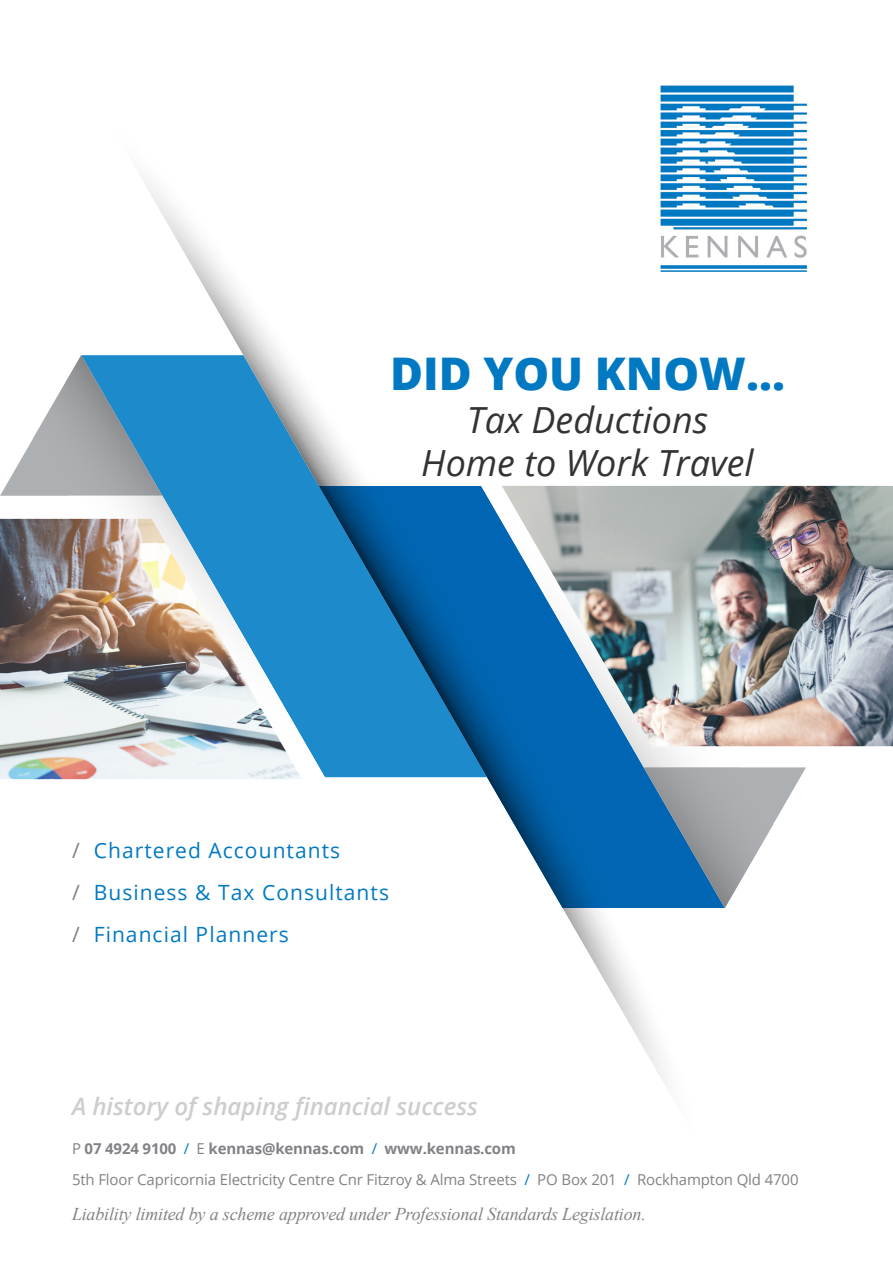
<style>
.page{position:relative;width:893px;height:1263px;background:#fff}
.page>*{position:absolute;margin:0;border:0;box-sizing:border-box;transform-origin:0 0}
.t1{font:800 45px "Open Sans";color:#0079c2}
.t2{font:italic 36px/43.2px "Open Sans";color:#323332;text-align:center}
.t3{font:italic 600 24px "Open Sans";color:#cccdcf}
.t4{font:21px "Open Sans";letter-spacing:.05em;color:#0079c2}
.t5{font:italic 18px "Times New Roman";letter-spacing:-.01em;color:#808285}
.t6{font:15px "Open Sans";letter-spacing:-.01em;color:#808285}
.t7{font:700 15px "Open Sans";letter-spacing:-.01em;color:#808285}
.s1{color:#808285}
.s2{font-weight:400}
.s3{font-weight:400;color:#0079c2}
.s4{color:#0079c2}
</style>
<div class="page">
<svg style="left:0;top:439px;width:33px;height:57px"></svg>
<svg style="left:773px;top:767px;width:33px;height:57px"></svg>
<img style="left:141px;top:177px;width:525px;height:908px">
<img style="left:319px;top:777px;width:162px;height:131px">
<img style="left:325px;top:355px;width:162px;height:422px">
<img style="left:162px;top:355px;width:163px;height:87px">
<img style="left:33px;top:355px;width:129px;height:141px">
<img style="left:481px;top:486px;width:244px;height:422px">
<img style="left:644px;top:767px;width:129px;height:141px">
<img style="left:68px;top:442px;width:258px;height:336px">
<img style="left:502px;top:486px;width:391px;height:260px">
<img style="left:0;top:519px;width:302px;height:260px">
<img style="left:660px;top:85px;width:148px;height:187px">
<p class="t1" style="left:390px;top:339px;width:397px">DID YOU KNOW...</p>
<p class="t2" style="left:421px;top:397px;width:334px">Tax Deductions<br>Home to Work Travel</p>
<p class="t4" style="left:72px;top:836px;width:270px"><span class="s1">/</span> Chartered Accountants</p>
<p class="t4" style="left:72px;top:878px;width:319px"><span class="s1">/</span> Business &amp; Tax Consultants</p>
<p class="t4" style="left:72px;top:920px;width:218px"><span class="s1">/</span> Financial Planners</p>
<p class="t3" style="left:72px;top:1090px;width:407px">A history of shaping financial success</p>
<p class="t7" style="left:72px;top:1138px;width:445px"><span class="s2">P</span> 07 4924 9100 <span class="s3">/</span> <span class="s2">E</span> kennas@kennas.com <span class="s3">/</span> www.kennas.com</p>
<p class="t6" style="left:72px;top:1169px;width:728px">5th Floor Capricornia Electricity Centre Cnr Fitzroy &amp; Alma Streets <span class="s4">/</span> PO Box 201 <span class="s4">/</span> Rockhampton Qld 4700</p>
<p class="t5" style="left:72px;top:1201px;width:575px">Liability limited by a scheme approved under Professional Standards Legislation.</p>
</div>
